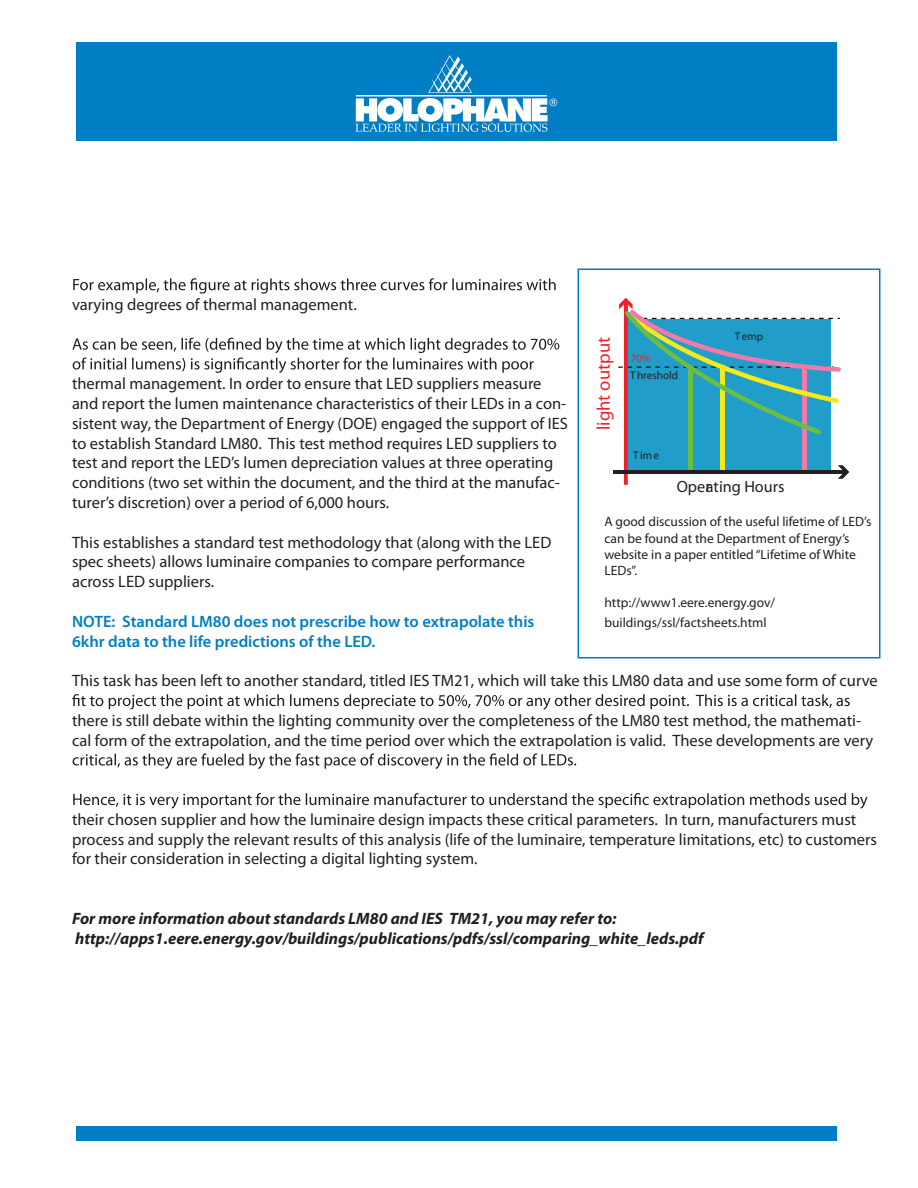
<style>
.page{position:relative;width:918px;height:1188px;background:#fff}
.page>*{position:absolute;margin:0;border:0;box-sizing:border-box;transform-origin:0 0}
.t1{font:italic semi-condensed 18.6px "Myriad Pro";color:#ed2229}
.t2{font:16.5px/19.8px "Myriad Pro";color:#231f20}
.t3{font:italic 700 16.5px/19.8px "Myriad Pro";color:#231f20}
.t4{font:600 16.5px/19.8px "Myriad Pro";color:#007ec5}
.t5{font:italic semi-condensed 16.2px "Myriad Pro";color:#231f20}
.t6{font:13.5px/16.2px "Myriad Pro";color:#231f20}
.t7{font:600 semi-expanded 11.1px "Myriad Pro";color:#231f20}
.t8{font:600 semi-expanded 11.1px "Myriad Pro";color:#ed2229}
.s1{font-weight:900}
</style>
<div class="page">
<svg style="left:73px;top:278px;width:483px;height:16px"></svg>
<svg style="left:72px;top:338px;width:487px;height:35px"></svg>
<svg style="left:72px;top:694px;width:778px;height:16px"></svg>
<svg style="left:73px;top:753px;width:503px;height:16px"></svg>
<svg style="left:73px;top:793px;width:795px;height:16px"></svg>
<div style="left:625px;top:319px;width:206px;height:152px;background:#219dc9"></div>
<div style="left:688px;top:366px;width:5px;height:108px;background:#6abd45"></div>
<hr style="left:721px;top:366px;width:4px;height:108px;background:#f2eb19">
<div style="left:802px;top:366px;width:5px;height:108px;background:#f27aab"></div>
<svg style="left:624px;top:438px;width:4px;height:47px"></svg>
<svg style="left:838px;top:465px;width:11px;height:14px"></svg>
<hr style="left:613px;top:470px;width:231px;height:4px;background:#231f20">
<svg style="left:618px;top:298px;width:223px;height:140px"></svg>
<div style="left:578px;top:268px;width:302px;height:390px;border:2px solid #007ec5"></div>
<div style="left:76px;top:42px;width:761px;height:99px;background:#007ec5"></div>
<div style="left:76px;top:1126px;width:761px;height:15px;background:#007ec5"></div>
<svg style="left:355px;top:55px;width:202px;height:77px"></svg>
<p class="t2" style="left:72px;top:294px;width:286px">varying degrees of thermal management.</p>
<p class="t7" style="left:735px;top:329px;width:30px"><span class="s1">T</span> emp</p>
<p class="t1" style="left:592px;top:430px;width:95px;rotate:-90deg">light output</p>
<p class="t8" style="left:631px;top:351px;width:22px">70%</p>
<p class="t7" style="left:630px;top:369px;width:50px"><span class="s1">T</span>hreshold</p>
<p class="t2" style="left:72px;top:373px;width:498px">thermal management. In order to ensure that LED suppliers measure and report the lumen maintenance characteristics of their LEDs in a con&shy;sistent way, the Department of Energy (DOE) engaged the support of IES to establish Standard LM80. This test method requires LED suppliers to test and report the LED’s lumen depreciation values at three operating conditions (two set within the document, and the third at the manufac&shy;turer’s discretion) over a period of 6,000 hours.</p>
<p class="t2" style="left:72px;top:532px;width:481px">This establishes a standard test methodology that (along with the LED spec sheets) allows luminaire companies to compare performance across LED suppliers.</p>
<p class="t4" style="left:72px;top:611px;width:464px">NOTE: Standard LM80 does not prescribe how to extrapolate this<br>6khr data to the life predictions of the LED.</p>
<p class="t2" style="left:72px;top:670px;width:807px">This task has been left to another standard, titled IES TM21, which will take this LM80 data and use some form of curve</p>
<p class="t2" style="left:72px;top:710px;width:803px">there is still debate within the lighting community over the completeness of the LM80 test method, the mathemati&shy;cal form of the extrapolation, and the time period over which the extrapolation is valid. These developments are very</p>
<p class="t7" style="left:633px;top:448px;width:27px"><span class="s1">T</span>ime</p>
<p class="t5" style="left:677px;top:477px;width:109px">Operating Hours</p>
<p class="t6" style="left:604px;top:514px;width:268px">A good discussion of the useful lifetime of LED’s can be found at the Department of Energy’s website in a paper entitled “Lifetime of White LEDs”.</p>
<p class="t6" style="left:604px;top:593px;width:172px;line-height:19.8px">http://www1.eere.energy.gov/ buildings/ssl/factsheets.html</p>
<p class="t2" style="left:72px;top:809px;width:807px">their chosen supplier and how the luminaire design impacts these critical parameters. In turn, manufacturers must process and supply the relevant results of this analysis (life of the luminaire, temperature limitations, etc) to customers for their consideration in selecting a digital lighting system.</p>
<p class="t3" style="left:72px;top:908px;width:633px">For more information about standards LM80 and IES TM21, you may refer to: http://apps1.eere.energy.gov/buildings/publications/pdfs/ssl/comparing_white_leds.pdf</p>
</div>
